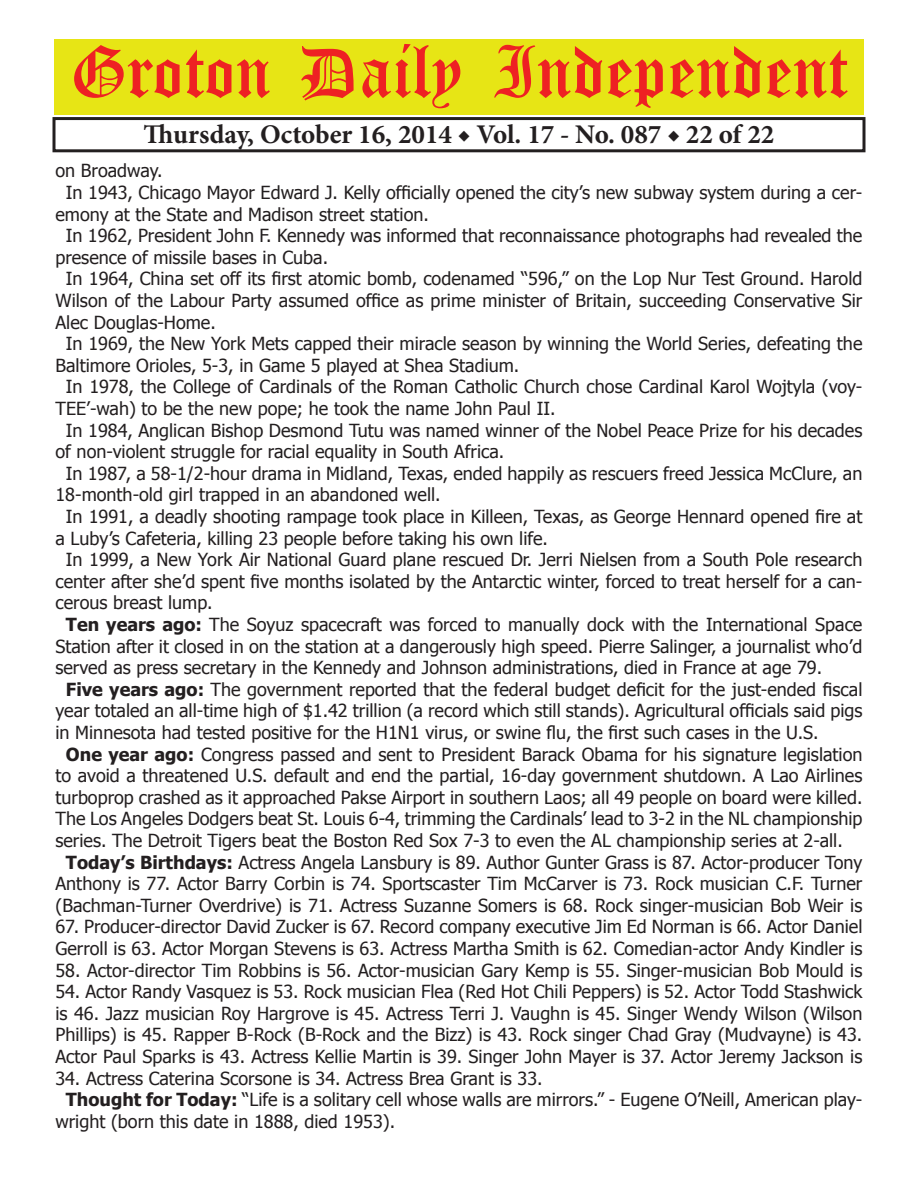
<style>
.page{position:relative;width:918px;height:1188px;background:#fff}
.page>*{position:absolute;margin:0;border:0;box-sizing:border-box;transform-origin:0 0}
.t1{font:54px "Old English Five";color:#ee2123}
.t2{font:700 27px "Minion Pro";color:#231f20}
.t3{font:18px/21.6px "Tahoma";color:#231f20}
.s1{font-weight:700}
</style>
<div class="page">
<div style="left:52px;top:117px;width:814px;height:35px;border:3px solid #231f20"></div>
<div style="left:54px;top:40px;width:810px;height:75px;background:#e7e515"></div>
<h1 class="t1" style="left:70px;top:47px;width:779px">Groton Daily Independent</h1>
<h2 class="t2" style="left:144px;top:116px;width:632px">Thursday, October 16, 2014 ◆ Vol. 17 - No. 087 ◆ 22 of 22</h2>
<p class="t3" style="left:56px;top:159px;width:109px">on Broadway.</p>
<p class="t3" style="left:66px;top:181px;width:798px">In 1943, Chicago Mayor Edward J. Kelly officially opened the city’s new subway system during a cer-</p>
<p class="t3" style="left:56px;top:203px;width:375px">emony at the State and Madison street station.</p>
<p class="t3" style="left:66px;top:224px;width:798px">In 1962, President John F. Kennedy was informed that reconnaissance photographs had revealed the</p>
<p class="t3" style="left:56px;top:246px;width:274px">presence of missile bases in Cuba.</p>
<p class="t3" style="left:66px;top:267px;width:798px">In 1964, China set off its first atomic bomb, codenamed “596,” on the Lop Nur Test Ground. Harold</p>
<p class="t3" style="left:56px;top:289px;width:808px">Wilson of the Labour Party assumed office as prime minister of Britain, succeeding Conservative Sir</p>
<p class="t3" style="left:56px;top:311px;width:162px">Alec Douglas-Home.</p>
<p class="t3" style="left:66px;top:332px;width:798px">In 1969, the New York Mets capped their miracle season by winning the World Series, defeating the</p>
<p class="t3" style="left:56px;top:354px;width:465px">Baltimore Orioles, 5-3, in Game 5 played at Shea Stadium.</p>
<p class="t3" style="left:66px;top:375px;width:798px">In 1978, the College of Cardinals of the Roman Catholic Church chose Cardinal Karol Wojtyla (voy-</p>
<p class="t3" style="left:56px;top:397px;width:502px">TEE’-wah) to be the new pope; he took the name John Paul II.</p>
<p class="t3" style="left:66px;top:419px;width:798px">In 1984, Anglican Bishop Desmond Tutu was named winner of the Nobel Peace Prize for his decades</p>
<p class="t3" style="left:56px;top:440px;width:450px">of non-violent struggle for racial equality in South Africa.</p>
<p class="t3" style="left:66px;top:462px;width:798px">In 1987, a 58-1/2-hour drama in Midland, Texas, ended happily as rescuers freed Jessica McClure, an</p>
<p class="t3" style="left:56px;top:483px;width:387px">18-month-old girl trapped in an abandoned well.</p>
<p class="t3" style="left:66px;top:505px;width:798px">In 1991, a deadly shooting rampage took place in Killeen, Texas, as George Hennard opened fire at</p>
<p class="t3" style="left:56px;top:527px;width:494px">a Luby’s Cafeteria, killing 23 people before taking his own life.</p>
<p class="t3" style="left:66px;top:548px;width:798px">In 1999, a New York Air National Guard plane rescued Dr. Jerri Nielsen from a South Pole research</p>
<p class="t3" style="left:56px;top:570px;width:808px">center after she’d spent five months isolated by the Antarctic winter, forced to treat herself for a can-</p>
<p class="t3" style="left:56px;top:591px;width:159px">cerous breast lump.</p>
<p class="t3" style="left:66px;top:613px;width:798px"><span class="s1">Ten years ago:</span> The Soyuz spacecraft was forced to manually dock with the International Space</p>
<p class="t3" style="left:56px;top:635px;width:808px">Station after it closed in on the station at a dangerously high speed. Pierre Salinger, a journalist who’d</p>
<p class="t3" style="left:56px;top:656px;width:768px">served as press secretary in the Kennedy and Johnson administrations, died in France at age 79.</p>
<p class="t3" style="left:66px;top:678px;width:798px"><span class="s1">Five years ago:</span> The government reported that the federal budget deficit for the just-ended fiscal</p>
<p class="t3" style="left:56px;top:699px;width:808px">year totaled an all-time high of $1.42 trillion (a record which still stands). Agricultural officials said pigs</p>
<p class="t3" style="left:56px;top:721px;width:764px">in Minnesota had tested positive for the H1N1 virus, or swine flu, the first such cases in the U.S.</p>
<p class="t3" style="left:66px;top:743px;width:798px"><span class="s1">One year ago:</span> Congress passed and sent to President Barack Obama for his signature legislation</p>
<p class="t3" style="left:56px;top:764px;width:808px">to avoid a threatened U.S. default and end the partial, 16-day government shutdown. A Lao Airlines</p>
<p class="t3" style="left:56px;top:786px;width:808px">turboprop crashed as it approached Pakse Airport in southern Laos; all 49 people on board were killed.</p>
<p class="t3" style="left:56px;top:807px;width:809px">The Los Angeles Dodgers beat St. Louis 6-4, trimming the Cardinals’ lead to 3-2 in the NL championship</p>
<p class="t3" style="left:56px;top:829px;width:789px">series. The Detroit Tigers beat the Boston Red Sox 7-3 to even the AL championship series at 2-all.</p>
<p class="t3" style="left:66px;top:851px;width:798px"><span class="s1">Today’s Birthdays:</span> Actress Angela Lansbury is 89. Author Gunter Grass is 87. Actor-producer Tony</p>
<p class="t3" style="left:55px;top:872px;width:808px">Anthony is 77. Actor Barry Corbin is 74. Sportscaster Tim McCarver is 73. Rock musician C.F. Turner</p>
<p class="t3" style="left:55px;top:894px;width:808px">(Bachman-Turner Overdrive) is 71. Actress Suzanne Somers is 68. Rock singer-musician Bob Weir is</p>
<p class="t3" style="left:55px;top:915px;width:809px">67. Producer-director David Zucker is 67. Record company executive Jim Ed Norman is 66. Actor Daniel<br>Gerroll is 63. Actor Morgan Stevens is 63. Actress Martha Smith is 62. Comedian-actor Andy Kindler is</p>
<p class="t3" style="left:55px;top:959px;width:808px">58. Actor-director Tim Robbins is 56. Actor-musician Gary Kemp is 55. Singer-musician Bob Mould is</p>
<p class="t3" style="left:55px;top:980px;width:808px;text-align:justify">54. Actor Randy Vasquez is 53. Rock musician Flea (Red Hot Chili Peppers) is 52. Actor Todd Stashwick is 46. Jazz musician Roy Hargrove is 45. Actress Terri J. Vaughn is 45. Singer Wendy Wilson (Wilson Phillips) is 45. Rapper B-Rock (B-Rock and the Bizz) is 43. Rock singer Chad Gray (Mudvayne) is 43.<br>Actor Paul Sparks is 43. Actress Kellie Martin is 39. Singer John Mayer is 37. Actor Jeremy Jackson is</p>
<p class="t3" style="left:55px;top:1067px;width:489px">34. Actress Caterina Scorsone is 34. Actress Brea Grant is 33.</p>
<p class="t3" style="left:66px;top:1088px;width:798px"><span class="s1">Thought for Today:</span> “Life is a solitary cell whose walls are mirrors.” - Eugene O’Neill, American play-</p>
<p class="t3" style="left:55px;top:1110px;width:341px">wright (born this date in 1888, died 1953).</p>
</div>
